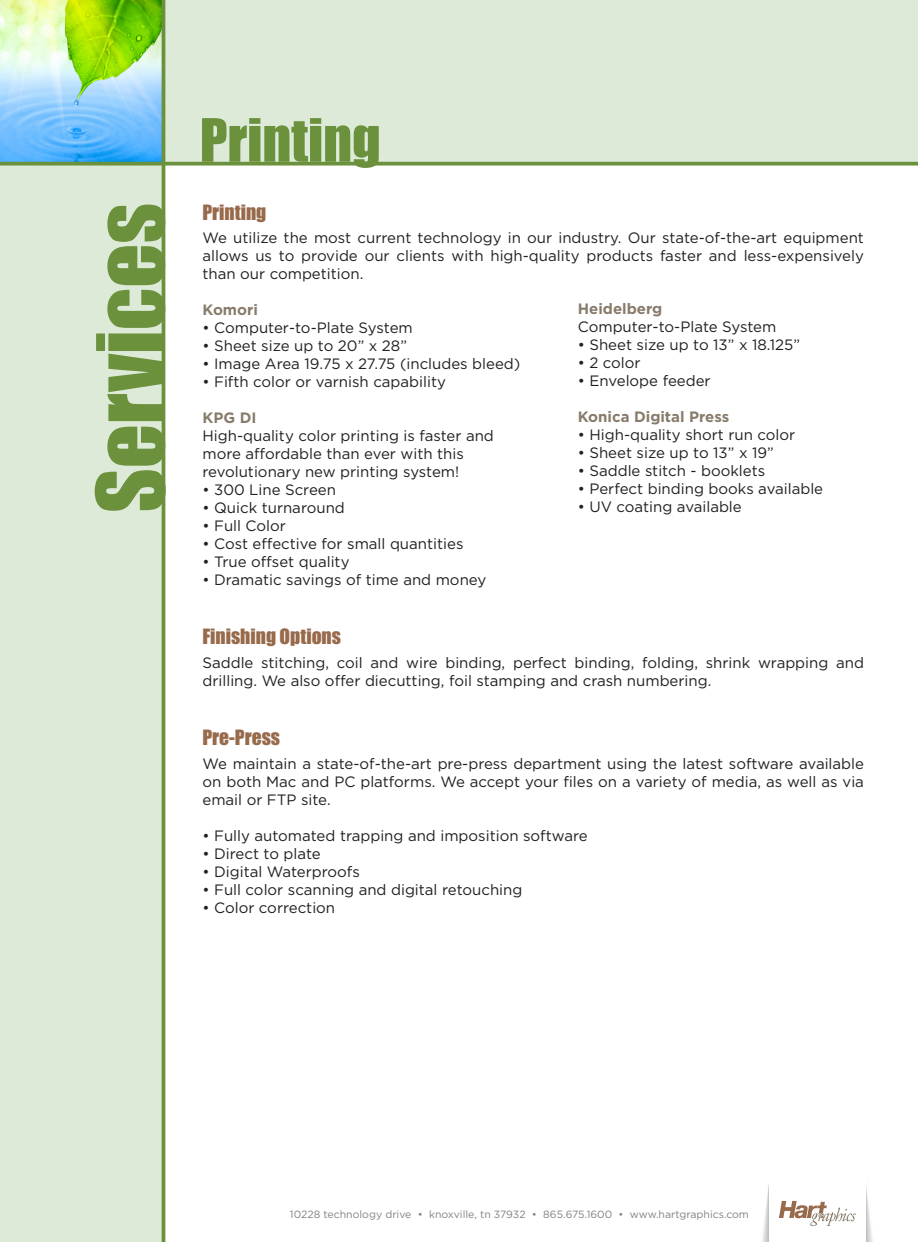
<style>
.page{position:relative;width:918px;height:1242px;background:#fff}
.page>*{position:absolute;margin:0;border:0;box-sizing:border-box;transform-origin:0 0}
.t1{font:86.25px "Impact";color:#6b913d}
.t2{font:55.2px "Impact";color:#6b913d}
.t3{font:19.5px "Impact";color:#976a4b}
.t4{font:15px/18px "Gotham";color:#231f20;text-align:justify}
.t5{font:700 15px "Gotham";color:#877b6b}
.t6{font:10.5px "Gotham";color:#808285}
</style>
<div class="page">
<img style="left:0;top:0;width:162px;height:162px">
<svg style="left:779px;top:1201px;width:77px;height:25px"></svg>
<svg style="left:866px;top:1187px;width:7px;height:55px"></svg>
<svg style="left:762px;top:1184px;width:7px;height:58px"></svg>
<div style="left:0;top:165px;width:162px;height:1077px;background:#ddead8"></div>
<div style="left:165px;top:0;width:753px;height:162px;background:#ddead8"></div>
<svg style="left:0;top:162px;width:918px;height:4px;background:#7b9d52"></svg>
<hr style="left:162px;top:0;width:3px;height:1242px;background:#6b913d">
<p class="t1" style="left:84px;top:513px;width:311px;rotate:-90deg">Services</p>
<p class="t2" style="left:200px;top:110px;width:182px">Printing</p>
<p class="t3" style="left:202px;top:201px;width:65px">Printing</p>
<p class="t4" style="left:202px;top:228px;width:663px">We utilize the most current technology in our industry. Our state-of-the-art equipment allows us to provide our clients with high-quality products faster and less-expensively than our competition.</p>
<p class="t5" style="left:202px;top:300px;width:57px">Komori</p>
<p class="t4" style="left:202px;top:318px;width:212px">• Computer-to-Plate System</p>
<p class="t4" style="left:202px;top:336px;width:206px">• Sheet size up to 20” x 28”</p>
<p class="t4" style="left:202px;top:354px;width:319px">• Image Area 19.75 x 27.75 (includes bleed)</p>
<p class="t4" style="left:202px;top:372px;width:245px">• Fifth color or varnish capability</p>
<p class="t5" style="left:202px;top:408px;width:55px">KPG DI</p>
<p class="t4" style="left:202px;top:426px;width:293px;text-align:left">High-quality color printing is faster and more affordable than ever with this revolutionary new printing system!</p>
<p class="t4" style="left:202px;top:480px;width:135px">• 300 Line Screen</p>
<p class="t4" style="left:202px;top:498px;width:144px">• Quick turnaround</p>
<p class="t4" style="left:202px;top:516px;width:85px">• Full Color</p>
<p class="t4" style="left:202px;top:534px;width:263px">• Cost effective for small quantities</p>
<p class="t4" style="left:202px;top:552px;width:149px">• True offset quality</p>
<p class="t4" style="left:202px;top:570px;width:285px">• Dramatic savings of time and money</p>
<p class="t5" style="left:578px;top:299px;width:86px">Heidelberg</p>
<p class="t4" style="left:578px;top:318px;width:200px">Computer-to-Plate System</p>
<p class="t4" style="left:578px;top:336px;width:224px">• Sheet size up to 13” x 18.125”</p>
<p class="t4" style="left:578px;top:354px;width:64px">• 2 color</p>
<p class="t4" style="left:578px;top:372px;width:134px">• Envelope feeder</p>
<p class="t5" style="left:578px;top:407px;width:153px">Konica Digital Press</p>
<p class="t4" style="left:578px;top:426px;width:219px">• High-quality short run color</p>
<p class="t4" style="left:578px;top:444px;width:198px">• Sheet size up to 13” x 19”</p>
<p class="t4" style="left:578px;top:462px;width:189px">• Saddle stitch - booklets</p>
<p class="t4" style="left:578px;top:480px;width:247px">• Perfect binding books available</p>
<p class="t4" style="left:578px;top:498px;width:166px">• UV coating available</p>
<p class="t3" style="left:202px;top:626px;width:140px">Finishing Options</p>
<p class="t4" style="left:202px;top:653px;width:663px">Saddle stitching, coil and wire binding, perfect binding, folding, shrink wrapping and drilling. We also offer diecutting, foil stamping and crash numbering.</p>
<p class="t3" style="left:202px;top:727px;width:79px">Pre-Press</p>
<p class="t4" style="left:202px;top:754px;width:663px">We maintain a state-of-the-art pre-press department using the latest software available on both Mac and PC platforms. We accept your files on a variety of media, as well as via email or FTP site.</p>
<p class="t4" style="left:202px;top:826px;width:387px">• Fully automated trapping and imposition software</p>
<p class="t4" style="left:202px;top:844px;width:120px">• Direct to plate</p>
<p class="t4" style="left:202px;top:862px;width:159px">• Digital Waterproofs</p>
<p class="t4" style="left:202px;top:880px;width:321px">• Full color scanning and digital retouching</p>
<p class="t4" style="left:202px;top:898px;width:134px">• Color correction</p>
<p class="t6" style="left:290px;top:1208px;width:460px">10228 technology drive • knoxville, tn 37932 • 865.675.1600 • www.hartgraphics.com</p>
</div>
